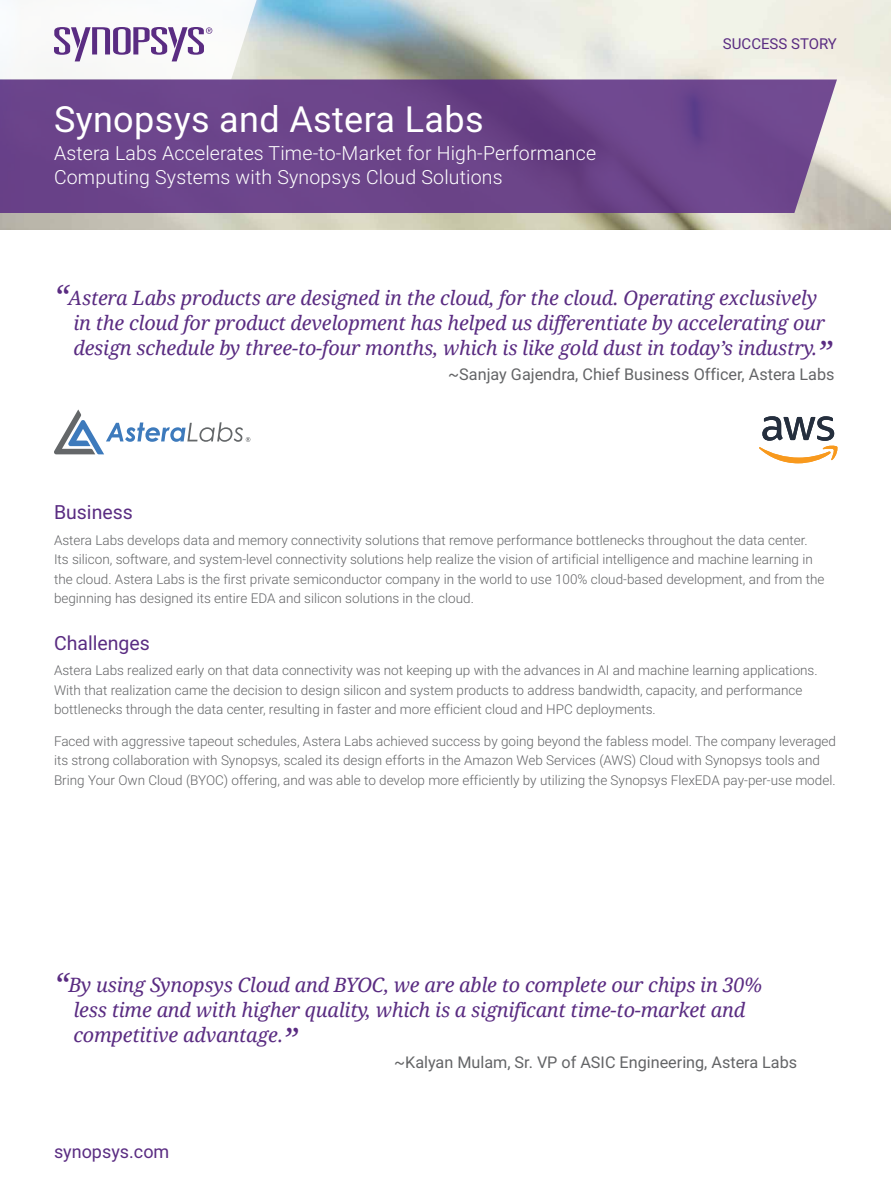
<style>
.page{position:relative;width:891px;height:1188px;background:#fff}
.page>*{position:absolute;margin:0;border:0;box-sizing:border-box;transform-origin:0 0}
.t1{font:36px "Roboto";letter-spacing:.01em;color:#fff}
.QUOTE{font:italic 19.8px/25.2px "Droid Serif";letter-spacing:-.01em;color:#5a2c82}
.SUBTITLE{font:300 19.5px/24px "Roboto";letter-spacing:.01em;color:#fff}
.HEADING_1{font:19.5px "Roboto";color:#5a2c82}
.t2{font:18px "Roboto";color:#5a2c82}
.QUOTE-2{font:16.2px "Roboto";color:#636466}
.t3{font:15px "Roboto";color:#5a2c82}
.BODY_COPY{font:300 13.5px/19.5px "Roboto";color:#636466}
.s1{font-size:32.4px}
</style>
<div class="page">
<img style="left:0;top:0;width:891px;height:230px">
<svg style="left:0;top:0;width:270px;height:80px"></svg>
<svg style="left:0;top:80px;width:837px;height:133px;background:#6c458a"></svg>
<svg style="left:54px;top:410px;width:196px;height:44px"></svg>
<svg style="left:759px;top:416px;width:79px;height:47px"></svg>
<p class="t1" style="left:54px;top:94px;width:431px">Synopsys and Astera Labs</p>
<p class="SUBTITLE" style="left:54px;top:140px;width:544px">Astera Labs Accelerates Time-to-Market for High-Performance<br>Computing Systems with Synopsys Cloud Solutions</p>
<p class="t3" style="left:723px;top:33px;width:116px">SUCCESS STORY</p>
<p class="QUOTE" style="left:73px;top:285px;width:760px;text-indent:-19px"><span class="s1">“</span>Astera Labs products are designed in the cloud, for the cloud. Operating exclusively in the cloud for product development has helped us differentiate by accelerating our design schedule by three-to-four months, which is like gold dust in today’s industry.<span class="s1">”</span></p>
<p class="QUOTE-2" style="left:448px;top:363px;width:388px">~Sanjay Gajendra, Chief Business Officer, Astera Labs</p>
<p class="HEADING_1" style="left:54px;top:499px;width:80px">Business</p>
<p class="BODY_COPY" style="left:54px;top:530px;width:772px">Astera Labs develops data and memory connectivity solutions that remove performance bottlenecks throughout the data center.<br>Its silicon, software, and system-level connectivity solutions help realize the vision of artificial intelligence and machine learning in the cloud. Astera Labs is the first private semiconductor company in the world to use 100% cloud-based development, and from the beginning has designed its entire EDA and silicon solutions in the cloud.</p>
<p class="HEADING_1" style="left:54px;top:629px;width:97px">Challenges</p>
<p class="BODY_COPY" style="left:54px;top:660px;width:765px">Astera Labs realized early on that data connectivity was not keeping up with the advances in AI and machine learning applications.<br>With that realization came the decision to design silicon and system products to address bandwidth, capacity, and performance bottlenecks through the data center, resulting in faster and more efficient cloud and HPC deployments.</p>
<p class="BODY_COPY" style="left:54px;top:731px;width:784px">Faced with aggressive tapeout schedules, Astera Labs achieved success by going beyond the fabless model. The company leveraged its strong collaboration with Synopsys, scaled its design efforts in the Amazon Web Services (AWS) Cloud with Synopsys tools and<br>Bring Your Own Cloud (BYOC) offering, and was able to develop more efficiently by utilizing the Synopsys FlexEDA pay-per-use model.</p>
<p class="QUOTE" style="left:73px;top:973px;width:690px;text-indent:-19px"><span class="s1">“</span>By using Synopsys Cloud and BYOC, we are able to complete our chips in 30% less time and with higher quality, which is a significant time-to-market and competitive advantage.<span class="s1">”</span></p>
<p class="QUOTE-2" style="left:394px;top:1051px;width:405px">~Kalyan Mulam, Sr. VP of ASIC Engineering, Astera Labs</p>
<h3 class="t2" style="left:54px;top:1139px;width:117px">synopsys.com</h3>
</div>
